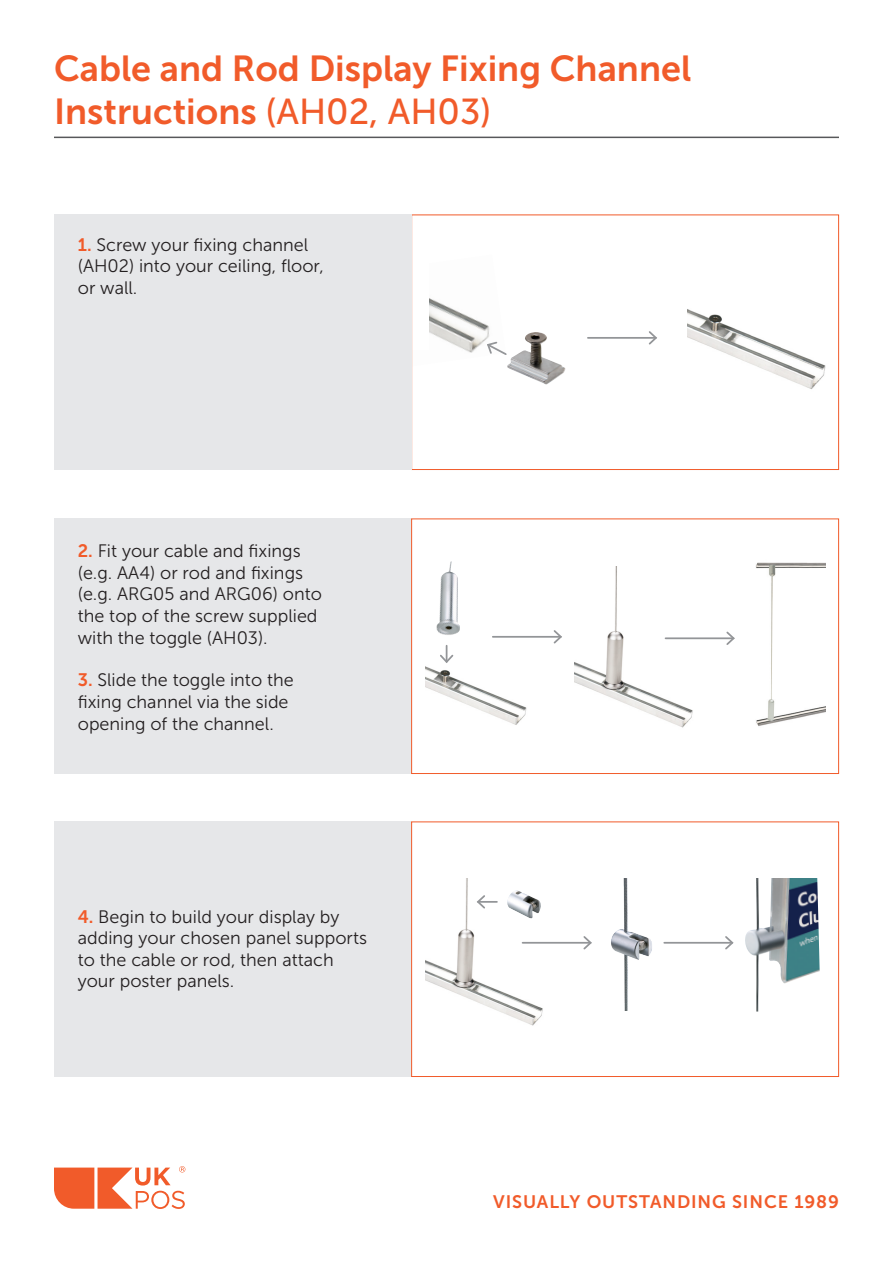
<style>
.page{position:relative;width:893px;height:1263px;background:#fff}
.page>*{position:absolute;margin:0;border:0;box-sizing:border-box;transform-origin:0 0}
.t1{font:36px/43.2px "Museo Sans 700";color:#f15b2a}
.t2{font:18px/21.6px "Museo Sans 300";color:#231f20}
.t3{font:18px "Museo Sans 700";letter-spacing:.05em;color:#f15b2a}
.s1{font-family:"Museo Sans 500"}
.s2{font-family:"Museo Sans 700";color:#f15b2a}
</style>
<div class="page">
<img style="left:425px;top:666px;width:102px;height:59px">
<div style="left:54px;top:518px;width:357px;height:256px;background:#e6e7e9"></div>
<img style="left:755px;top:562px;width:71px;height:164px">
<img style="left:575px;top:566px;width:133px;height:162px">
<svg style="left:411px;top:518px;width:163px;height:147px"></svg>
<hr style="left:665px;top:637px;width:69px;height:2px;background:#939598">
<svg style="left:725px;top:631px;width:10px;height:14px"></svg>
<svg style="left:54px;top:1166px;width:131px;height:43px"></svg>
<hr style="left:54px;top:137px;width:785px;height:1px;background:#57585a">
<img style="left:507px;top:332px;width:59px;height:53px">
<img style="left:429px;top:298px;width:61px;height:55px">
<img style="left:688px;top:290px;width:152px;height:109px">
<svg style="left:486px;top:340px;width:22px;height:17px"></svg>
<hr style="left:588px;top:337px;width:68px;height:2px;background:#939598">
<svg style="left:647px;top:331px;width:10px;height:14px"></svg>
<div style="left:411px;top:215px;width:428px;height:255px;border:1px solid #f15b2a"></div>
<div style="left:54px;top:215px;width:357px;height:255px;background:#e6e7e9"></div>
<div style="left:54px;top:821px;width:357px;height:256px;background:#e6e7e9"></div>
<img style="left:745px;top:878px;width:75px;height:133px">
<img style="left:573px;top:878px;width:121px;height:132px">
<div style="left:411px;top:821px;width:428px;height:256px;border:1px solid #f15b2a"></div>
<img style="left:425px;top:878px;width:133px;height:148px">
<img style="left:507px;top:890px;width:34px;height:28px">
<svg style="left:475px;top:893px;width:22px;height:17px"></svg>
<hr style="left:523px;top:942px;width:68px;height:2px;background:#939598">
<svg style="left:582px;top:934px;width:11px;height:17px"></svg>
<hr style="left:664px;top:942px;width:68px;height:2px;background:#939598">
<svg style="left:723px;top:936px;width:11px;height:14px"></svg>
<p class="t1" style="left:54px;top:47px;width:639px">Cable and Rod Display Fixing Channel<br>Instructions <span class="s1">(AH02, AH03)</span></p>
<p class="t2" style="left:78px;top:234px;width:247px"><span class="s2">1.</span> Screw your fixing channel (AH02) into your ceiling, floor, or wall.</p>
<p class="t2" style="left:78px;top:540px;width:246px"><span class="s2">2.</span> Fit your cable and fixings (e.g. AA4) or rod and fixings (e.g. ARG05 and ARG06) onto the top of the screw supplied with the toggle (AH03).</p>
<p class="t2" style="left:78px;top:670px;width:217px"><span class="s2">3.</span> Slide the toggle into the fixing channel via the side opening of the channel.</p>
<p class="t2" style="left:78px;top:906px;width:291px"><span class="s2">4.</span> Begin to build your display by adding your chosen panel supports to the cable or rod, then attach your poster panels.</p>
<p class="t3" style="left:493px;top:1192px;width:347px">VISUALLY OUTSTANDING SINCE 1989</p>
</div>
